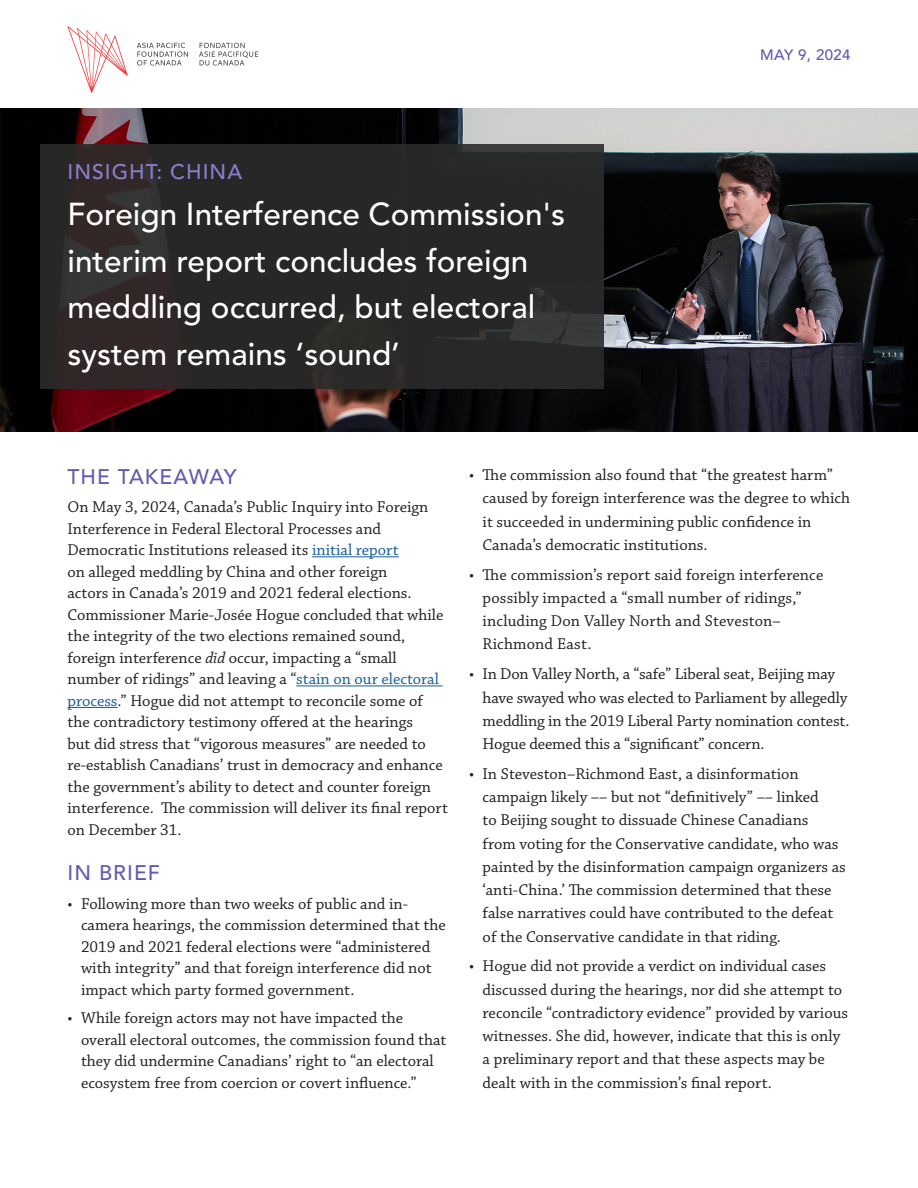
<style>
.page{position:relative;width:918px;height:1188px;background:#fff}
.page>*{position:absolute;margin:0;border:0;box-sizing:border-box;transform-origin:0 0}
.t1{font:500 31.5px/46.5px "Avenir LT Std";color:#fff}
.t2{font:500 21px "Avenir LT Std";letter-spacing:.05em;color:#655ab0}
.Insights{font:500 21px "Avenir LT Std";letter-spacing:.05em;color:#8880cf}
.Body{font:16.5px/21.5px "Chaparral Pro";color:#231f20}
.Date{font:500 15px "Avenir LT Std";letter-spacing:.025em;color:#655ab0}
.s1{color:#175d9e}
.s2{font-style:italic}
</style>
<div class="page">
<img style="left:0;top:108px;width:918px;height:324px">
<div style="left:40px;top:145px;width:564px;height:244px;background:#2b2c2b"></div>
<hr style="left:312px;top:556px;width:87px;height:1px;background:#175d9e">
<hr style="left:296px;top:685px;width:147px;height:1px;background:#175d9e">
<hr style="left:68px;top:707px;width:50px;height:1px;background:#175d9e">
<svg style="left:67px;top:26px;width:61px;height:67px"></svg>
<svg style="left:137px;top:43px;width:121px;height:23px"></svg>
<p class="Insights" style="left:68px;top:160px;width:176px">INSIGHT: CHINA</p>
<h1 class="t1" style="left:68px;top:192px;width:499px">Foreign Interference Commission's interim report concludes foreign meddling occurred, but electoral system remains ‘sound’</h1>
<p class="Date" style="left:760px;top:46px;width:92px">MAY 9, 2024</p>
<h2 class="t2" style="left:68px;top:464px;width:171px">THE TAKEAWAY</h2>
<p class="Body" style="left:68px;top:497px;width:382px">On May 3, 2024, Canada’s Public Inquiry into Foreign Interference in Federal Electoral Processes and Democratic Institutions released its <span class="s1">initial report<br></span>on alleged meddling by China and other foreign<br>actors in Canada’s 2019 and 2021 federal elections.<br>Commissioner Marie-Josée Hogue concluded that while the integrity of the two elections remained sound, foreign interference <span class="s2">did</span> occur, impacting a “small number of ridings” and leaving a “<span class="s1">stain on our electoral process</span>.” Hogue did not attempt to reconcile some of the contradictory testimony offered at the hearings<br>but did stress that “vigorous measures” are needed to re-establish Canadians’ trust in democracy and enhance the government’s ability to detect and counter foreign interference. The commission will deliver its final report on December 31.</p>
<h2 class="t2" style="left:68px;top:861px;width:94px">IN BRIEF</h2>
<p class="Body" style="left:81px;top:893px;width:366px;text-indent:-14px">• Following more than two weeks of public and in&shy;camera hearings, the commission determined that the 2019 and 2021 federal elections were “administered with integrity” and that foreign interference did not impact which party formed government.</p>
<p class="Body" style="left:81px;top:1008px;width:367px;text-indent:-14px">• While foreign actors may not have impacted the overall electoral outcomes, the commission found that they did undermine Canadians’ right to “an electoral ecosystem free from coercion or covert influence.”</p>
<p class="Body" style="left:483px;top:464px;width:369px;line-height:23.2px;text-indent:-14px">• The commission also found that “the greatest harm” caused by foreign interference was the degree to which it succeeded in undermining public confidence in Canada’s democratic institutions.</p>
<p class="Body" style="left:483px;top:564px;width:342px;line-height:23.2px;text-indent:-14px">• The commission’s report said foreign interference possibly impacted a “small number of ridings,” including Don Valley North and Steveston– Richmond East.</p>
<p class="Body" style="left:483px;top:663px;width:368px;line-height:23.2px;text-indent:-14px">• In Don Valley North, a “safe” Liberal seat, Beijing may have swayed who was elected to Parliament by allegedly meddling in the 2019 Liberal Party nomination contest.<br>Hogue deemed this a “significant” concern.</p>
<p class="Body" style="left:483px;top:763px;width:365px;line-height:23.2px;text-indent:-14px">• In Steveston–Richmond East, a disinformation campaign likely –– but not “definitively” –– linked<br>to Beijing sought to dissuade Chinese Canadians<br>from voting for the Conservative candidate, who was painted by the disinformation campaign organizers as ‘anti-China.’ The commission determined that these false narratives could have contributed to the defeat of the Conservative candidate in that riding.</p>
<p class="Body" style="left:483px;top:955px;width:367px;line-height:23.2px;text-indent:-14px">• Hogue did not provide a verdict on individual cases discussed during the hearings, nor did she attempt to reconcile “contradictory evidence” provided by various witnesses. She did, however, indicate that this is only a preliminary report and that these aspects may be dealt with in the commission’s final report.</p>
</div>
